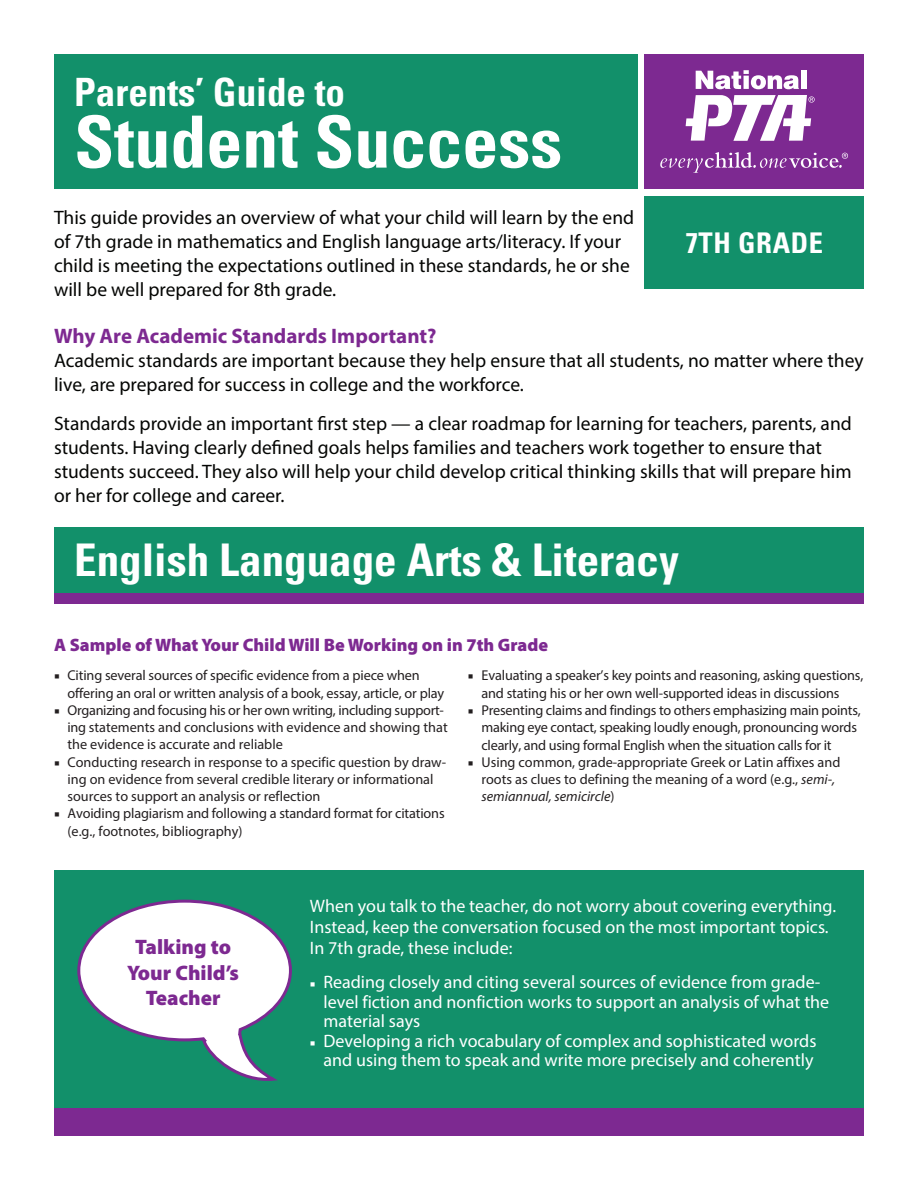
<style>
.page{position:relative;width:918px;height:1188px;background:#fff}
.page>*{position:absolute;margin:0;border:0;box-sizing:border-box;transform-origin:0 0}
.t1{font:700 condensed 72px "Univers LT Std";color:#fff}
.t2{font:700 condensed 45px "Univers LT Std";color:#fff}
.t3{font:700 condensed 39px "Univers LT Std";color:#fff}
.t4{font:700 condensed 28.5px "Univers LT Std";letter-spacing:.02em;color:#fff}
.t5{font:700 21px "Myriad Pro";color:#7d2991}
.t6{font:900 21px/25.2px "Myriad Pro";letter-spacing:-.005em;color:#7d2991;text-align:center}
.t7{font:19.5px/24px "Myriad Pro";color:#040503}
.t8{font:18px/19.5px "Myriad Pro";color:#fff}
.t9{font:900 18px "Myriad Pro";color:#7d2991}
.t10{font:14.25px/17.2px "Myriad Pro";letter-spacing:-.01em;color:#231f20}
.s1{font-family:"Minion Pro"}
.s2{font-style:italic}
.s3{font-family:"Minion Pro";font-size:14.25px}
</style>
<div class="page">
<div style="left:54px;top:870px;width:810px;height:262px;background:#12906a"></div>
<div style="left:54px;top:1108px;width:810px;height:28px;background:#7d2991"></div>
<div style="left:54px;top:554px;width:810px;height:50px;background:#7d2991"></div>
<div style="left:54px;top:527px;width:810px;height:66px;background:#12906a"></div>
<svg style="left:77px;top:899px;width:215px;height:182px"></svg>
<div style="left:54px;top:54px;width:584px;height:135px;background:#12906a"></div>
<div style="left:644px;top:196px;width:220px;height:93px;background:#12906a"></div>
<div style="left:644px;top:54px;width:220px;height:135px;background:#7d2991"></div>
<svg style="left:660px;top:152px;width:188px;height:21px"></svg>
<svg style="left:686px;top:95px;width:129px;height:46px"></svg>
<svg style="left:696px;top:70px;width:103px;height:19px"></svg>
<div style="left:801px;top:71px;width:5px;height:18px;background:#fff"></div>
<h3 class="t3" style="left:74px;top:68px;width:272px">Parents’ Guide to</h3>
<h1 class="t1" style="left:74px;top:98px;width:490px">Student Success</h1>
<p class="t7" style="left:54px;top:205px;width:582px">This guide provides an overview of what your child will learn by the end of 7th grade in mathematics and English language arts/literacy. If your child is meeting the expectations outlined in these standards, he or she will be well prepared for 8th grade.</p>
<h3 class="t5" style="left:54px;top:322px;width:384px">Why Are Academic Standards Important?</h3>
<h3 class="t7" style="left:54px;top:348px;width:811px">Academic standards are important because they help ensure that all students, no matter where they live, are prepared for success in college and the workforce.</h3>
<p class="t7" style="left:54px;top:411px;width:799px">Standards provide an important first step — a clear roadmap for learning for teachers, parents, and students. Having clearly defined goals helps families and teachers work together to ensure that students succeed. They also will help your child develop critical thinking skills that will prepare him or her for college and career.</p>
<h2 class="t2" style="left:74px;top:532px;width:606px">English Language Arts &amp; Literacy</h2>
<h3 class="t4" style="left:685px;top:225px;width:136px">7th grade</h3>
<p class="t9" style="left:54px;top:632px;width:496px">A Sample of What Your Child Will Be Working on in 7th Grade</p>
<p class="t10" style="left:67px;top:667px;width:378px;text-indent:-13px"><span class="s1">■</span> Citing several sources of specific evidence from a piece when offering an oral or written analysis of a book, essay, article, or play</p>
<p class="t10" style="left:67px;top:701px;width:382px;text-indent:-13px"><span class="s1">■</span> Organizing and focusing his or her own writing, including support&shy;ing statements and conclusions with evidence and showing that the evidence is accurate and reliable</p>
<p class="t10" style="left:67px;top:753px;width:380px;text-indent:-13px"><span class="s1">■</span> Conducting research in response to a specific question by draw&shy;ing on evidence from several credible literary or informational sources to support an analysis or reflection</p>
<p class="t10" style="left:67px;top:805px;width:379px;text-indent:-13px"><span class="s1">■</span> Avoiding plagiarism and following a standard format for citations (e.g., footnotes, bibliography)</p>
<p class="t10" style="left:481px;top:667px;width:383px;text-indent:-13px"><span class="s1">■</span> Evaluating a speaker’s key points and reasoning, asking questions, and stating his or her own well-supported ideas in discussions</p>
<p class="t10" style="left:481px;top:701px;width:381px;text-indent:-13px"><span class="s1">■</span> Presenting claims and findings to others emphasizing main points, making eye contact, speaking loudly enough, pronouncing words clearly, and using formal English when the situation calls for it</p>
<p class="t10" style="left:481px;top:753px;width:360px;text-indent:-13px"><span class="s1">■</span> Using common, grade-appropriate Greek or Latin affixes and roots as clues to defining the meaning of a word (e.g., <span class="s2">semi-, semiannual, semicircle</span>)</p>
<h3 class="t6" style="left:127px;top:934px;width:113px">Talking to<br>Your Child’s<br>Teacher</h3>
<p class="t8" style="left:310px;top:896px;width:528px;line-height:20.7px">When you talk to the teacher, do not worry about covering everything.<br>Instead, keep the conversation focused on the most important topics.<br>In 7th grade, these include:</p>
<p class="t8" style="left:323px;top:972px;width:507px;text-indent:-14px"><span class="s3">■</span> Reading closely and citing several sources of evidence from grade&shy;level fiction and nonfiction works to support an analysis of what the material says</p>
<p class="t8" style="left:310px;top:1031px;width:508px;text-align:center"><span class="s3">■</span> Developing a rich vocabulary of complex and sophisticated words and using them to speak and write more precisely and coherently</p>
</div>
